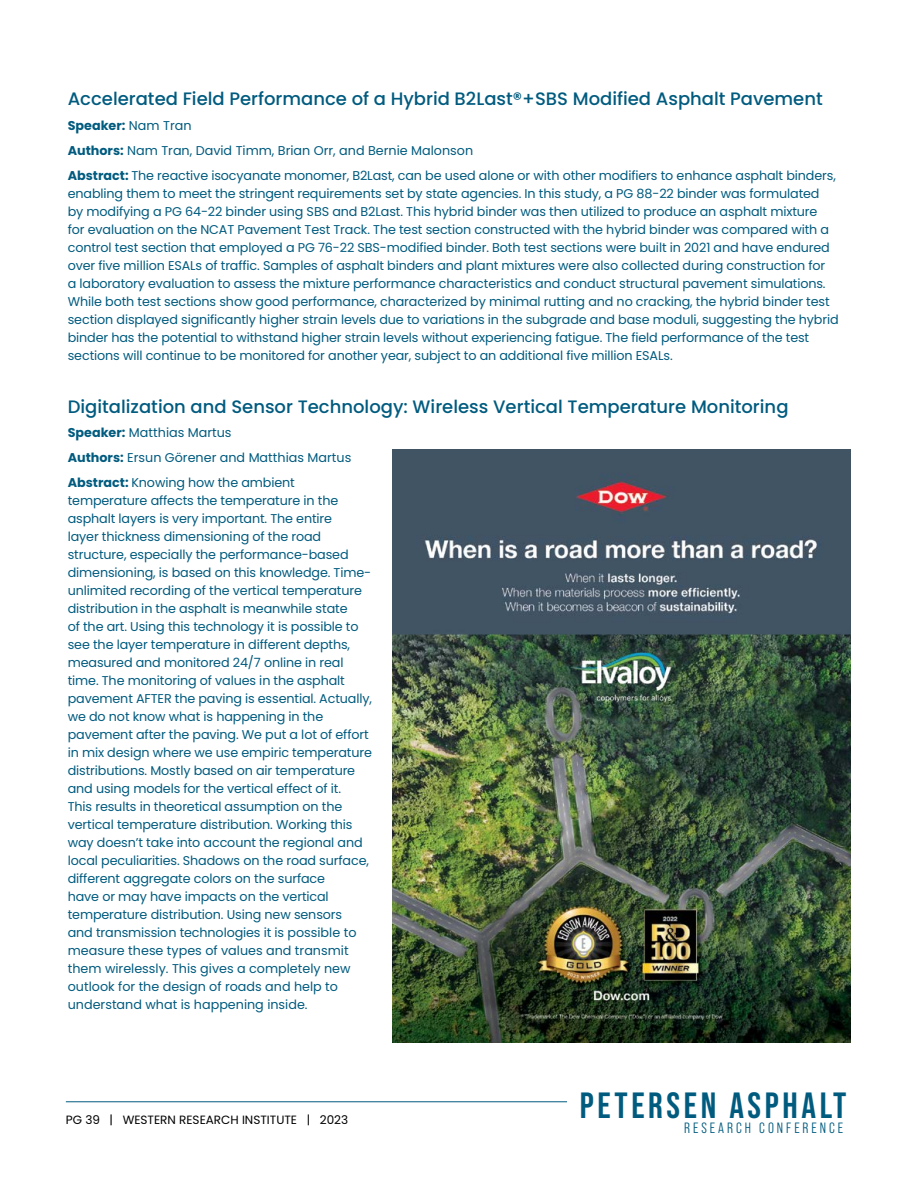
<style>
.page{position:relative;width:918px;height:1188px;background:#fff}
.page>*{position:absolute;margin:0;border:0;box-sizing:border-box;transform-origin:0 0}
.t1{font:36.45px "Bebas Neue";letter-spacing:.1em;color:#015b7f}
.t2{font:500 18px "Poppins";color:#015b7f}
.t3{font:14.85px "Bebas Neue Pro Middle";letter-spacing:.2em;color:#015b7f}
.t4{font:12.75px/18px "Poppins";letter-spacing:-.01em;color:#015b7f}
.t5{font:12px "Poppins";color:#000}
.s1{font-weight:700}
</style>
<div class="page">
<hr style="left:66px;top:1101px;width:501px;height:1px;background:#015b7f">
<img style="left:392px;top:449px;width:459px;height:594px">
<h2 class="t2" style="left:68px;top:89px;width:757px">Accelerated Field Performance of a Hybrid B2Last®+SBS Modified Asphalt Pavement</h2>
<p class="t4" style="left:68px;top:113px;width:770px;line-height:24.8px"><span class="s1">Speaker:</span> Nam Tran<br><span class="s1">Authors:</span> Nam Tran, David Timm, Brian Orr, and Bernie Malonson<br><span class="s1">Abstract:</span> The reactive isocyanate monomer, B2Last, can be used alone or with other modifiers to enhance asphalt binders,</p>
<p class="t4" style="left:68px;top:184px;width:772px">enabling them to meet the stringent requirements set by state agencies. In this study, a PG 88-22 binder was formulated<br>by modifying a PG 64-22 binder using SBS and B2Last. This hybrid binder was then utilized to produce an asphalt mixture<br>for evaluation on the NCAT Pavement Test Track. The test section constructed with the hybrid binder was compared with a control test section that employed a PG 76-22 SBS-modified binder. Both test sections were built in 2021 and have endured over five million ESALs of traffic. Samples of asphalt binders and plant mixtures were also collected during construction for<br>a laboratory evaluation to assess the mixture performance characteristics and conduct structural pavement simulations.<br>While both test sections show good performance, characterized by minimal rutting and no cracking, the hybrid binder test section displayed significantly higher strain levels due to variations in the subgrade and base moduli, suggesting the hybrid binder has the potential to withstand higher strain levels without experiencing fatigue. The field performance of the test sections will continue to be monitored for another year, subject to an additional five million ESALs.</p>
<h2 class="t2" style="left:68px;top:396px;width:722px">Digitalization and Sensor Technology: Wireless Vertical Temperature Monitoring</h2>
<p class="t4" style="left:68px;top:421px;width:285px;line-height:24.8px"><span class="s1">Speaker:</span> Matthias Martus<br><span class="s1">Authors:</span> Ersun Görener and Matthias Martus<br><span class="s1">Abstract:</span> Knowing how the ambient</p>
<p class="t4" style="left:68px;top:491px;width:306px">temperature affects the temperature in the asphalt layers is very important. The entire<br>layer thickness dimensioning of the road structure, especially the performance-based dimensioning, is based on this knowledge. Time&shy;unlimited recording of the vertical temperature distribution in the asphalt is meanwhile state<br>of the art. Using this technology it is possible to see the layer temperature in different depths, measured and monitored 24/7 online in real time. The monitoring of values in the asphalt pavement AFTER the paving is essential. Actually, we do not know what is happening in the pavement after the paving. We put a lot of effort in mix design where we use empiric temperature distributions. Mostly based on air temperature and using models for the vertical effect of it.<br>This results in theoretical assumption on the vertical temperature distribution. Working this way doesn’t take into account the regional and local peculiarities. Shadows on the road surface, different aggregate colors on the surface<br>have or may have impacts on the vertical temperature distribution. Using new sensors<br>and transmission technologies it is possible to measure these types of values and transmit them wirelessly. This gives a completely new outlook for the design of roads and help to understand what is happening inside.</p>
<p class="t5" style="left:66px;top:1112px;width:284px">PG 39 | WESTERN RESEARCH INSTITUTE | 2023</p>
<h1 class="t1" style="left:580px;top:1085px;width:268px">PETERSEN ASPHALT</h1>
<p class="t3" style="left:684px;top:1120px;width:160px">RESEARCH CONFERENCE</p>
</div>
